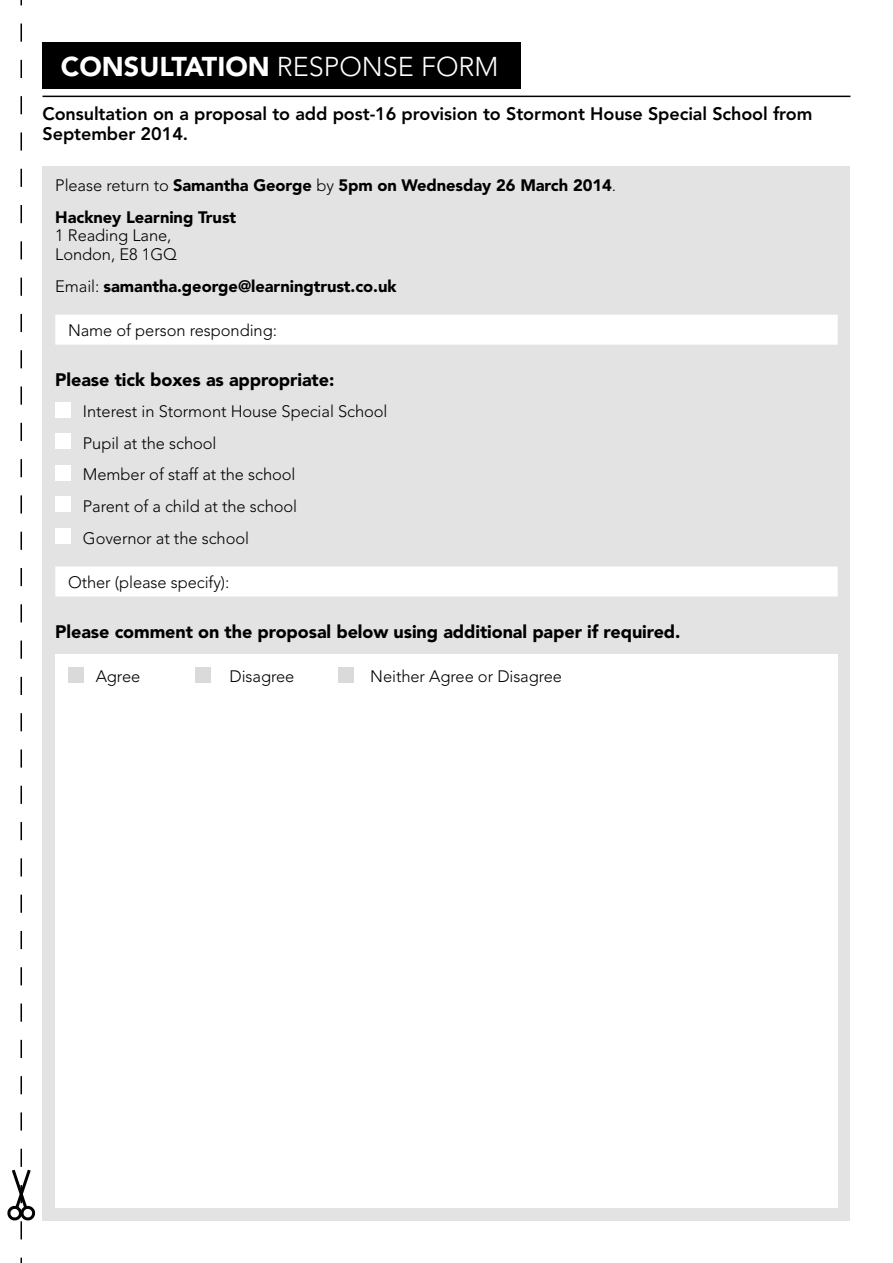
<style>
.page{position:relative;width:893px;height:1263px;background:#fff}
.page>*{position:absolute;margin:0;border:0;box-sizing:border-box;transform-origin:0 0}
.t1{font:300 27px "Avenir";color:#fff}
.t2{font:900 27px "Avenir";color:#fff}
.t3{font:900 18px "Avenir";letter-spacing:-.005em;color:#000}
.t4{font:800 18px/20.2px "Avenir";letter-spacing:-.005em;color:#000}
.t5{font:300 16.5px/31.5px "Avenir";letter-spacing:-.005em;color:#000}
.t6{font:900 16.5px/31.5px "Avenir";letter-spacing:-.005em;color:#000}
.s1{font-weight:900}
.s2{font-weight:300}
</style>
<div class="page">
<div style="left:43px;top:43px;width:478px;height:46px;background:#000"></div>
<div style="left:43px;top:166px;width:807px;height:1054px;background:#e3e3e3"></div>
<div style="left:55px;top:315px;width:783px;height:30px;background:#fff"></div>
<div style="left:55px;top:566px;width:783px;height:30px;background:#fff"></div>
<div style="left:55px;top:402px;width:16px;height:15px;background:#fff"></div>
<div style="left:55px;top:433px;width:16px;height:16px;background:#fff"></div>
<div style="left:55px;top:465px;width:16px;height:15px;background:#fff"></div>
<div style="left:55px;top:496px;width:16px;height:16px;background:#fff"></div>
<div style="left:55px;top:528px;width:16px;height:15px;background:#fff"></div>
<hr style="left:43px;top:96px;width:807px;height:1px;background:#000">
<div style="left:55px;top:654px;width:783px;height:554px;background:#fff"></div>
<div style="left:68px;top:667px;width:16px;height:15px;background:#dadada"></div>
<div style="left:196px;top:667px;width:15px;height:15px;background:#dadada"></div>
<div style="left:338px;top:667px;width:16px;height:15px;background:#dadada"></div>
<svg style="left:7px;top:0;width:29px;height:1263px"></svg>
<h1 class="t2" style="left:61px;top:50px;width:125px">CONSULTATI</h1>
<h1 class="t1" style="left:225px;top:51px;width:275px"><span class="s1">ON</span> RESPONSE FORM</h1>
<p class="t4" style="left:43px;top:104px;width:771px">Consultation on a proposal to add post-16 provision to Stormont House Special School from<br>September 2014.</p>
<p class="t6" style="left:55px;top:169px;width:562px"><span class="s2">Please return to</span> Samantha George <span class="s2">by</span> 5pm on Wednesday 26 March 2014<span class="s2">.<br></span>Hackney Learning Trust</p>
<p class="t5" style="left:55px;top:226px;width:123px;line-height:18.8px">1 Reading Lane,<br>London, E8 1GQ</p>
<p class="t6" style="left:55px;top:270px;width:343px"><span class="s2">Email:</span> samantha.george@learningtrust.co.uk</p>
<p class="t5" style="left:68px;top:314px;width:210px">Name of person responding:</p>
<p class="t3" style="left:55px;top:369px;width:281px">Please tick boxes as appropriate:</p>
<p class="t5" style="left:83px;top:396px;width:306px">Interest in Stormont House Special School<br>Pupil at the school<br>Member of staff at the school<br>Parent of a child at the school<br>Governor at the school</p>
<p class="t5" style="left:68px;top:566px;width:163px">Other (please specify):</p>
<p class="t3" style="left:55px;top:621px;width:627px">Please comment on the proposal below using additional paper if required.</p>
<p class="t5" style="left:96px;top:661px;width:46px">Agree</p>
<p class="t5" style="left:230px;top:661px;width:66px">Disagree</p>
<p class="t5" style="left:370px;top:661px;width:193px">Neither Agree or Disagree</p>
</div>
